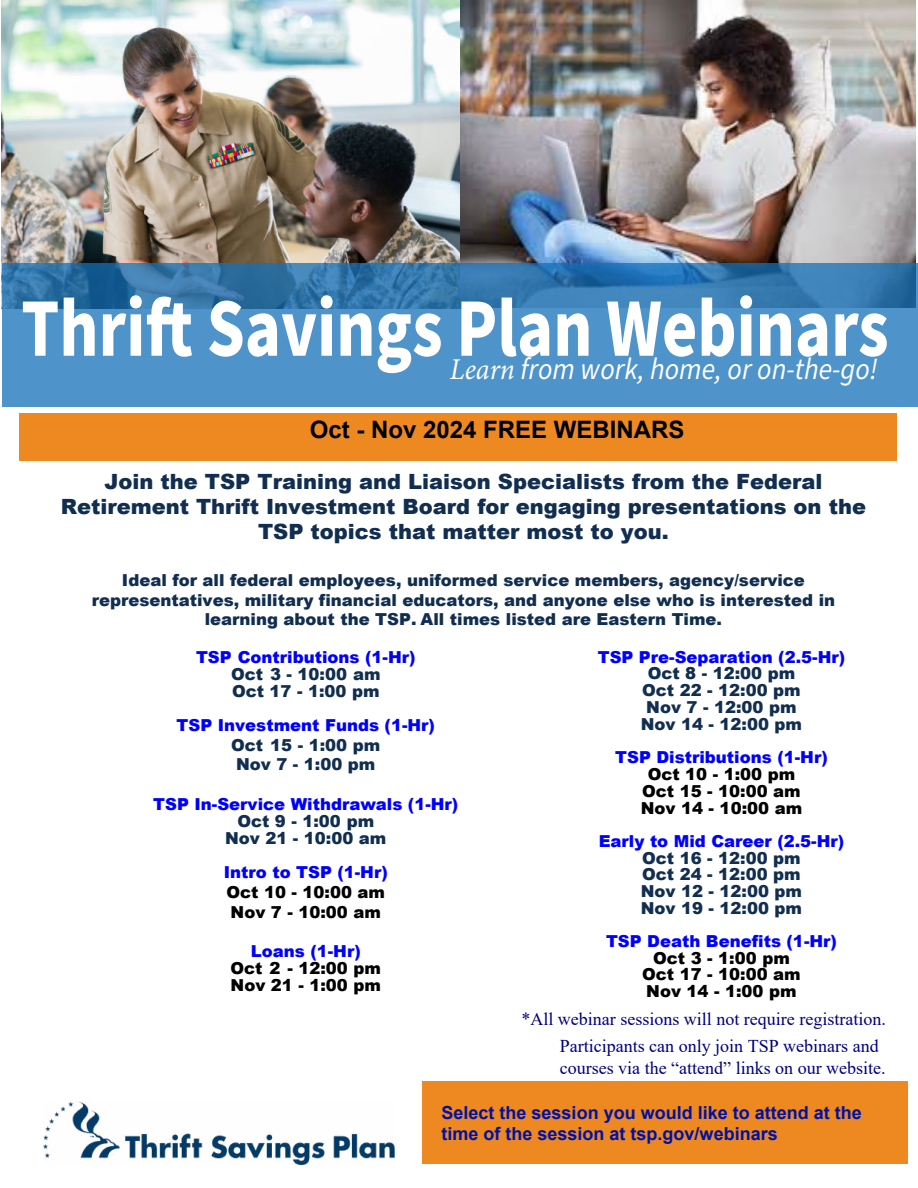
<style>
.page{position:relative;width:918px;height:1188px;background:#fff}
.page>*{position:absolute;margin:0;border:0;box-sizing:border-box;transform-origin:0 0}
.t1{font:700 83.25px "Source Sans Pro";color:#fff;scale:.82 1}
.t2{font:italic 30.3px "Source Sans Pro";color:#fff;scale:.93 1}
.t3{font:700 24px "Arial";color:#000}
.t4{font:900 21px/25.2px "Arial";color:#112e50;text-align:center}
.t5{font:18px/27px "Times New Roman";color:#000080}
.t6{font:700 18px/21.6px "Arial";color:#0011a6}
.t7{font:900 16.5px/16.8px "Arial";color:#112e50;text-align:center}
.t8{font:900 16.5px/16.8px "Arial";color:#000;text-align:center}
.t9{font:900 16.5px/19.8px "Arial";color:#00f;text-align:center}
.s1{font-family:"Minion Pro"}
.s2{font-style:inherit}
.s3{color:#00f}
.s4{color:#112e50}
</style>
<div class="page">
<div style="left:422px;top:1081px;width:486px;height:83px;background:#ee8922"></div>
<div style="left:19px;top:413px;width:878px;height:48px;background:#ee8922"></div>
<img style="left:1px;top:0;width:462px;height:308px">
<img style="left:461px;top:1px;width:455px;height:263px">
<svg style="left:2px;top:264px;width:916px;height:143px;fill:#4e94ca"></svg>
<img style="left:44px;top:1102px;width:350px;height:63px">
<p class="t1" style="left:21px;top:271px;width:1059px">Thrif Savings Plan Webinars</p>
<p class="t2" style="left:450px;top:349px;width:462px"><span class="s1">Learn</span> from work, home, or on-the-go!</p>
<h1 class="t3" style="left:310px;top:412px;width:376px"><span class="s2">Oct - Nov</span> 202<span class="s2">4</span> FREE WEBINARS</h1>
<p class="t4" style="left:61px;top:468px;width:807px">Join the TSP Training and Liaison Specialists from the Federal<br>Retirement Thrift Investment Board for engaging presentations on the<br>TSP topics that matter most to you.</p>
<p class="t7" style="left:92px;top:569px;width:745px;line-height:19.8px">Ideal for all federal employees, uniformed service members, agency/service representatives, military financial educators, and anyone else who is interested in learning about the TSP. All times listed are Eastern Time.</p>
<p class="t7" style="left:196px;top:648px;width:221px"><span class="s3">TSP Contributions (1-Hr)<br></span>Oct 3 - 10:00 am<br>Oct 17 - 1:00 pm</p>
<p class="t9" style="left:177px;top:714px;width:260px">TSP Investment Funds (1-Hr)<br><span class="s4">Oct 15 - 1:00 pm<br>Nov 7 - 1:00 pm</span></p>
<p class="t9" style="left:153px;top:795px;width:307px;line-height:17px">TSP In-Service Withdrawals (1-Hr)<br><span class="s4">Oct 9 - 1:00 pm<br>Nov 21 - 10:00 am</span></p>
<p class="t8" style="left:224px;top:862px;width:166px;line-height:19.6px;text-align:left"><span class="s3">Intro to TSP (1-Hr)<br></span>Oct 10 - 10:00 am<br>Nov 7 - 10:00 am</p>
<p class="t8" style="left:231px;top:942px;width:152px"><span class="s3">Loans (1-Hr)<br></span>Oct 2 - 12:00 pm<br>Nov 21 - 1:00 pm</p>
<p class="t7" style="left:598px;top:648px;width:249px"><span class="s3">TSP Pre-Separation (2.5-Hr)<br></span>Oct 8 - 12:00 pm<br>Oct 22 - 12:00 pm<br>Nov 7 - 12:00 pm<br>Nov 14 - 12:00 pm</p>
<p class="t8" style="left:615px;top:749px;width:214px"><span class="s3">TSP Distributions (1-Hr)<br></span>Oct 10 - 1:00 pm<br>Oct 15 - 10:00 am<br>Nov 14 - 10:00 am</p>
<p class="t7" style="left:599px;top:832px;width:247px"><span class="s3">Early to Mid Career (2.5-Hr)<br></span>Oct 16 - 12:00 pm<br>Oct 24 - 12:00 pm<br>Nov 12 - 12:00 pm<br>Nov 19 - 12:00 pm</p>
<p class="t8" style="left:606px;top:932px;width:232px"><span class="s3">TSP Death Benefits (1-Hr)<br></span>Oct 3 - 1:00 pm<br>Oct 17 - 10:00 am<br>Nov 14 - 1:00 pm</p>
<p class="t5" style="left:560px;top:1005px;width:328px;text-indent:-38px">*All webinar sessions will not require registration.<br>Participants can only join TSP webinars and</p>
<p class="t5" style="left:560px;top:1054px;width:327px">courses via the “attend” links on our website.</p>
<p class="t6" style="left:442px;top:1102px;width:422px">Select the session you would like to attend at the time of the session at tsp.gov/webinars</p>
</div>
